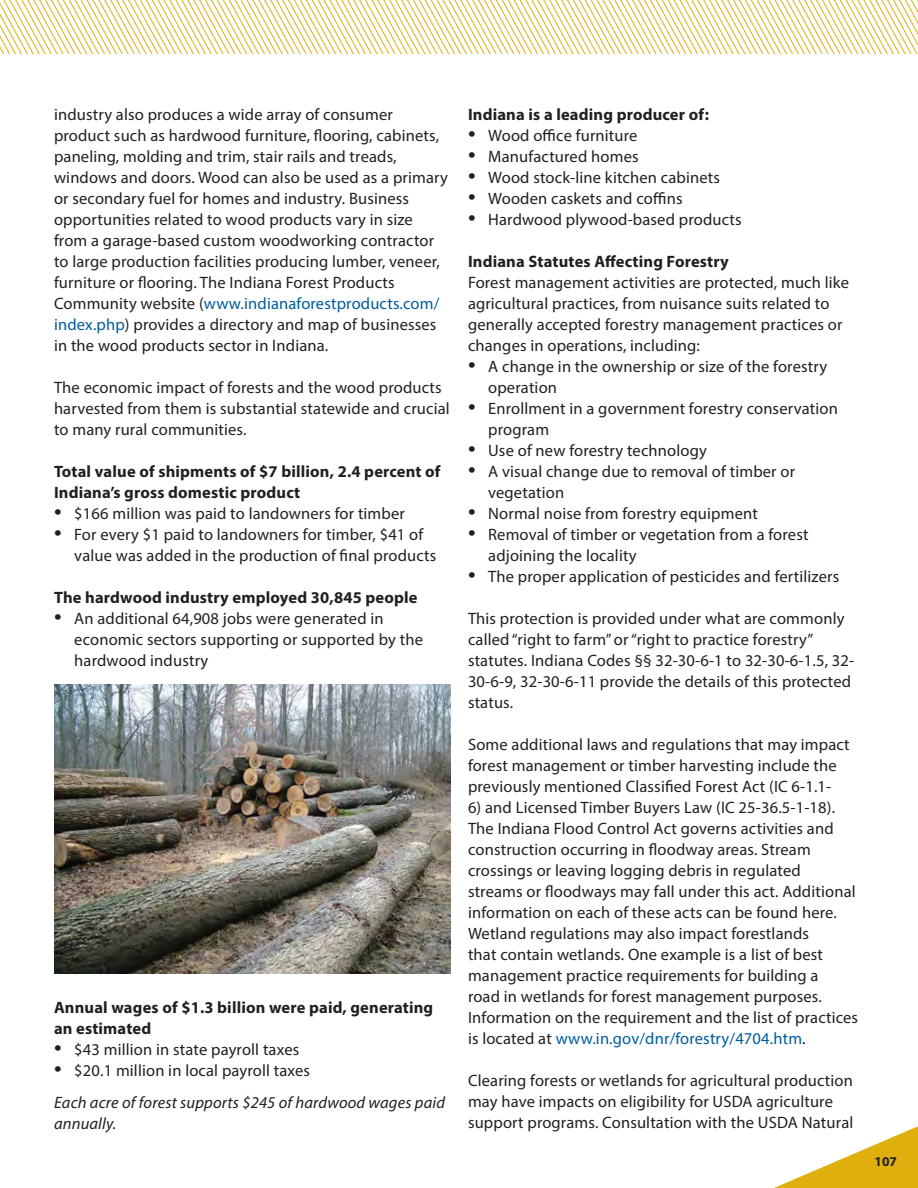
<style>
.page{position:relative;width:918px;height:1188px;background:#fff}
.page>*{position:absolute;margin:0;border:0;box-sizing:border-box;transform-origin:0 0}
.t1{font:16.5px/21px "Myriad Pro";letter-spacing:.01em;color:#231f20}
.t2{font:700 16.5px/21px "Myriad Pro";letter-spacing:.01em;color:#231f20}
.t3{font:italic 16.5px/31.5px "Myriad Pro";letter-spacing:.01em;color:#231f20}
.t4{font:700 13.5px "Myriad Pro";color:#231f20}
.s1{color:#005d9c}
.s2{font-size:27px}
.s3{font-style:normal;font-size:27px}
.s4{font-style:normal}
</style>
<div class="page">
<svg style="left:774px;top:1126px;width:144px;height:62px"></svg>
<svg style="left:0;top:0;width:918px;height:54px"></svg>
<img style="left:54px;top:685px;width:396px;height:288px">
<p class="t1" style="left:54px;top:105px;width:395px">industry also produces a wide array of consumer product such as hardwood furniture, flooring, cabinets, paneling, molding and trim, stair rails and treads, windows and doors. Wood can also be used as a primary or secondary fuel for homes and industry. Business opportunities related to wood products vary in size from a garage-based custom woodworking contractor to large production facilities producing lumber, veneer, furniture or flooring. The Indiana Forest Products Community website (<span class="s1">www.indianaforestproducts.com/ index.php</span>) provides a directory and map of businesses in the wood products sector in Indiana.</p>
<p class="t1" style="left:54px;top:378px;width:397px">The economic impact of forests and the wood products harvested from them is substantial statewide and crucial to many rural communities.</p>
<p class="t2" style="left:54px;top:462px;width:388px">Total value of shipments of $7 billion, 2.4 percent of<br>Indiana’s gross domestic product</p>
<p class="t1" style="left:54px;top:504px;width:352px"><span class="s2">•</span> $166 million was paid to landowners for timber</p>
<p class="t1" style="left:74px;top:525px;width:364px;text-indent:-20px"><span class="s2">•</span> For every $1 paid to landowners for timber, $41 of value was added in the production of final products</p>
<p class="t2" style="left:54px;top:588px;width:365px">The hardwood industry employed 30,845 people</p>
<p class="t1" style="left:74px;top:609px;width:350px;text-indent:-20px"><span class="s2">•</span> An additional 64,908 jobs were generated in economic sectors supporting or supported by the hardwood industry</p>
<p class="t2" style="left:54px;top:998px;width:381px">Annual wages of $1.3 billion were paid, generating an estimated</p>
<p class="t1" style="left:54px;top:1040px;width:247px"><span class="s2">•</span> $43 million in state payroll taxes</p>
<p class="t3" style="left:54px;top:1056px;width:393px"><span class="s3">•</span> <span class="s4">$20.1 million in local payroll taxes<br></span>Each acre of forest supports $245 of hardwood wages paid</p>
<p class="t3" style="left:54px;top:1109px;width:64px">annually.</p>
<p class="t2" style="left:468px;top:105px;width:242px">Indiana is a leading producer of:</p>
<p class="t1" style="left:468px;top:126px;width:171px"><span class="s2">•</span> Wood office furniture</p>
<p class="t1" style="left:468px;top:147px;width:172px"><span class="s2">•</span> Manufactured homes</p>
<p class="t1" style="left:468px;top:168px;width:254px"><span class="s2">•</span> Wood stock-line kitchen cabinets</p>
<p class="t1" style="left:468px;top:189px;width:216px"><span class="s2">•</span> Wooden caskets and coffins</p>
<p class="t1" style="left:468px;top:210px;width:275px"><span class="s2">•</span> Hardwood plywood-based products</p>
<p class="t2" style="left:468px;top:252px;width:262px">Indiana Statutes Affecting Forestry</p>
<p class="t1" style="left:468px;top:273px;width:383px">Forest management activities are protected, much like agricultural practices, from nuisance suits related to generally accepted forestry management practices or changes in operations, including:</p>
<p class="t1" style="left:488px;top:357px;width:340px;text-indent:-20px"><span class="s2">•</span> A change in the ownership or size of the forestry operation</p>
<p class="t1" style="left:488px;top:399px;width:351px;text-indent:-20px"><span class="s2">•</span> Enrollment in a government forestry conservation program</p>
<p class="t1" style="left:468px;top:441px;width:240px"><span class="s2">•</span> Use of new forestry technology</p>
<p class="t1" style="left:488px;top:462px;width:308px;text-indent:-20px"><span class="s2">•</span> A visual change due to removal of timber or vegetation</p>
<p class="t1" style="left:468px;top:504px;width:291px"><span class="s2">•</span> Normal noise from forestry equipment</p>
<p class="t1" style="left:488px;top:525px;width:322px;text-indent:-20px"><span class="s2">•</span> Removal of timber or vegetation from a forest adjoining the locality</p>
<p class="t1" style="left:468px;top:567px;width:373px"><span class="s2">•</span> The proper application of pesticides and fertilizers</p>
<p class="t1" style="left:468px;top:609px;width:388px">This protection is provided under what are commonly called “right to farm” or “right to practice forestry” statutes. Indiana Codes §§ 32-30-6-1 to 32-30-6-1.5, 32- 30-6-9, 32-30-6-11 provide the details of this protected status.</p>
<p class="t1" style="left:468px;top:735px;width:383px">Some additional laws and regulations that may impact forest management or timber harvesting include the previously mentioned Classified Forest Act (IC 6-1.1-</p>
<p class="t1" style="left:468px;top:798px;width:392px">6) and Licensed Timber Buyers Law (IC 25-36.5-1-18).<br>The Indiana Flood Control Act governs activities and construction occurring in floodway areas. Stream crossings or leaving logging debris in regulated streams or floodways may fall under this act. Additional information on each of these acts can be found here.<br>Wetland regulations may also impact forestlands<br>that contain wetlands. One example is a list of best management practice requirements for building a<br>road in wetlands for forest management purposes.<br>Information on the requirement and the list of practices is located at <span class="s1">www.in.gov/dnr/forestry/4704.htm</span>.</p>
<p class="t1" style="left:468px;top:1071px;width:387px">Clearing forests or wetlands for agricultural production may have impacts on eligibility for USDA agriculture support programs. Consultation with the USDA Natural</p>
<p class="t4" style="left:875px;top:1157px;width:24px">107</p>
</div>
